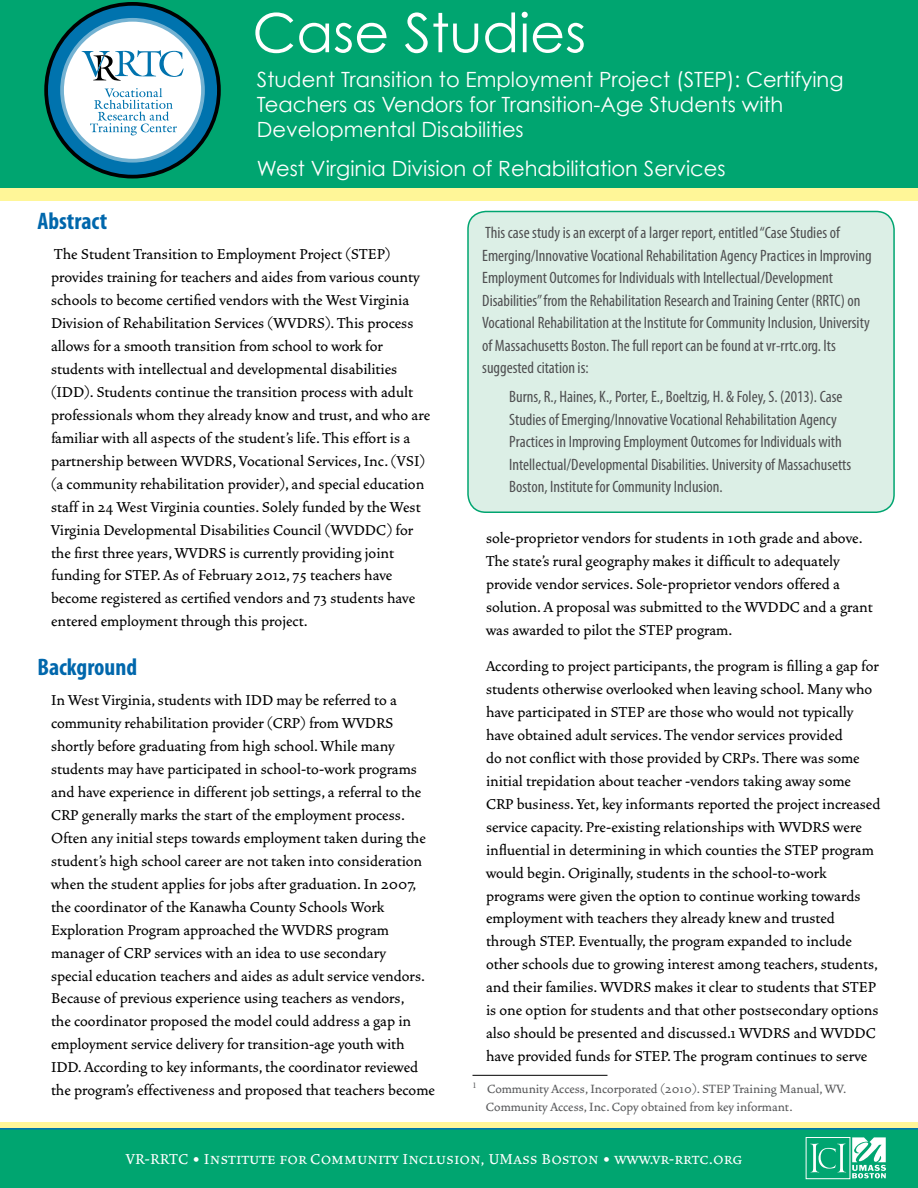
<style>
.page{position:relative;width:918px;height:1188px;background:#fff}
.page>*{position:absolute;margin:0;border:0;box-sizing:border-box;transform-origin:0 0}
.t1{font:54px "Century Gothic";color:#fff}
.t2{font:700 condensed 24px "Myriad Pro";color:#0067ac}
.t3{font:21px/25.2px "Century Gothic";color:#fff}
.t4{font:500 18px/23px "Vendetta";color:#000}
.t5{font:18px "Vendetta Medium Small Caps";color:#fff}
.t6{font:condensed 16.5px/22.5px "Myriad Pro";color:#4f4f51}
.t7{font:500 15px/18px "Vendetta";color:#58595b}
</style>
<div class="page">
<div style="left:0;top:1122px;width:918px;height:12px;background:#fff698"></div>
<div style="left:0;top:1128px;width:918px;height:60px;background:#00a570"></div>
<div style="left:0;top:0;width:918px;height:189px;background:#00a570"></div>
<div style="left:806px;top:1137px;width:44px;height:42px;border:1px solid #fff"></div>
<svg style="left:810px;top:1144px;width:36px;height:28px"></svg>
<svg style="left:852px;top:1137px;width:34px;height:41px"></svg>
<div style="left:0;top:189px;width:918px;height:12px;background:#fff698"></div>
<svg style="left:46px;top:4px;width:173px;height:173px;background:#076a9d"></svg>
<div style="left:44px;top:2px;width:177px;height:177px;border:4px solid #000;border-radius:50%"></div>
<div style="left:62px;top:20px;width:141px;height:141px;background:#fff;border-radius:50%"></div>
<div style="left:60px;top:18px;width:145px;height:145px;border:4px solid #73b2d2;border-radius:50%"></div>
<svg style="left:82px;top:50px;width:102px;height:31px"></svg>
<svg style="left:90px;top:88px;width:87px;height:47px"></svg>
<hr style="left:472px;top:1075px;width:136px;height:1px;background:#000">
<div style="left:468px;top:211px;width:426px;height:301px;background:#dcefe6;border-radius:18px"></div>
<div style="left:467px;top:211px;width:428px;height:302px;border:2px solid #00a570;border-radius:18px"></div>
<h1 class="t1" style="left:252px;top:0;width:335px">Case Studies</h1>
<p class="t3" style="left:257px;top:66px;width:588px">Student Transition to Employment Project (STEP): Certifying<br>Teachers as Vendors for Transition-Age Students with<br>Developmental Disabilities</p>
<p class="t3" style="left:257px;top:155px;width:470px">West Virginia Division of Rehabilitation Services</p>
<h2 class="t2" style="left:38px;top:208px;width:71px">Abstract</h2>
<p class="t4" style="left:51px;top:243px;width:381px">The Student Transition to Employment Project (STEP) provides training for teachers and aides from various county schools to become certified vendors with the West Virginia Division of Rehabilitation Services (WVDRS). This process allows for a smooth transition from school to work for students with intellectual and developmental disabilities (IDD). Students continue the transition process with adult professionals whom they already know and trust, and who are familiar with all aspects of the student’s life. This effort is a partnership between WVDRS, Vocational Services, Inc. (VSI) (a community rehabilitation provider), and special education staff in 24 West Virginia counties. Solely funded by the West Virginia Developmental Disabilities Council (WVDDC) for the first three years, WVDRS is currently providing joint funding for STEP. As of February 2012, 75 teachers have become registered as certified vendors and 73 students have entered employment through this project.</p>
<h2 class="t2" style="left:38px;top:654px;width:101px">Background</h2>
<p class="t4" style="left:51px;top:689px;width:385px">In West Virginia, students with IDD may be referred to a community rehabilitation provider (CRP) from WVDRS shortly before graduating from high school. While many students may have participated in school-to-work programs and have experience in different job settings, a referral to the CRP generally marks the start of the employment process.<br>Often any initial steps towards employment taken during the student’s high school career are not taken into consideration when the student applies for jobs after graduation. In 2007, the coordinator of the Kanawha County Schools Work Exploration Program approached the WVDRS program manager of CRP services with an idea to use secondary<br>special education teachers and aides as adult service vendors.<br>Because of previous experience using teachers as vendors,<br>the coordinator proposed the model could address a gap in employment service delivery for transition-age youth with IDD. According to key informants, the coordinator reviewed the program’s effectiveness and proposed that teachers become</p>
<p class="t6" style="left:482px;top:222px;width:391px">This case study is an excerpt of a larger report, entitled “Case Studies of Emerging/Innovative Vocational Rehabilitation Agency Practices in Improving Employment Outcomes for Individuals with Intellectual/Development Disabilities” from the Rehabilitation Research and Training Center (RRTC) on Vocational Rehabilitation at the Institute for Community Inclusion, University of Massachusetts Boston. The full report can be found at vr-rrtc.org. Its suggested citation is:</p>
<p class="t6" style="left:509px;top:386px;width:344px">Burns, R., Haines, K., Porter, E., Boeltzig, H. &amp; Foley, S. (2013). Case Studies of Emerging/Innovative Vocational Rehabilitation Agency Practices in Improving Employment Outcomes for Individuals with Intellectual/Developmental Disabilities. University of Massachusetts Boston, Institute for Community Inclusion.</p>
<p class="t4" style="left:486px;top:527px;width:388px">sole-proprietor vendors for students in 10th grade and above.<br>The state’s rural geography makes it difficult to adequately provide vendor services. Sole-proprietor vendors offered a solution. A proposal was submitted to the WVDDC and a grant was awarded to pilot the STEP program.</p>
<p class="t4" style="left:486px;top:655px;width:396px">According to project participants, the program is filling a gap for students otherwise overlooked when leaving school. Many who have participated in STEP are those who would not typically have obtained adult services. The vendor services provided<br>do not conflict with those provided by CRPs. There was some initial trepidation about teacher -vendors taking away some CRP business. Yet, key informants reported the project increased service capacity. Pre-existing relationships with WVDRS were influential in determining in which counties the STEP program would begin. Originally, students in the school-to-work programs were given the option to continue working towards employment with teachers they already knew and trusted through STEP. Eventually, the program expanded to include other schools due to growing interest among teachers, students, and their families. WVDRS makes it clear to students that STEP is one option for students and that other postsecondary options also should be presented and discussed.1 WVDRS and WVDDC have provided funds for STEP. The program continues to serve</p>
<p class="t7" style="left:486px;top:1080px;width:362px;text-indent:-13px"><sup>1</sup> Community Access, Incorporated (2010). STEP Training Manual, WV.<br>Community Access, Inc. Copy obtained from key informant.</p>
<p class="t5" style="left:126px;top:1151px;width:618px">VR-RRTC • Institute for Community Inclusion, UMass Boston • www.vr-rrtc.org</p>
</div>
